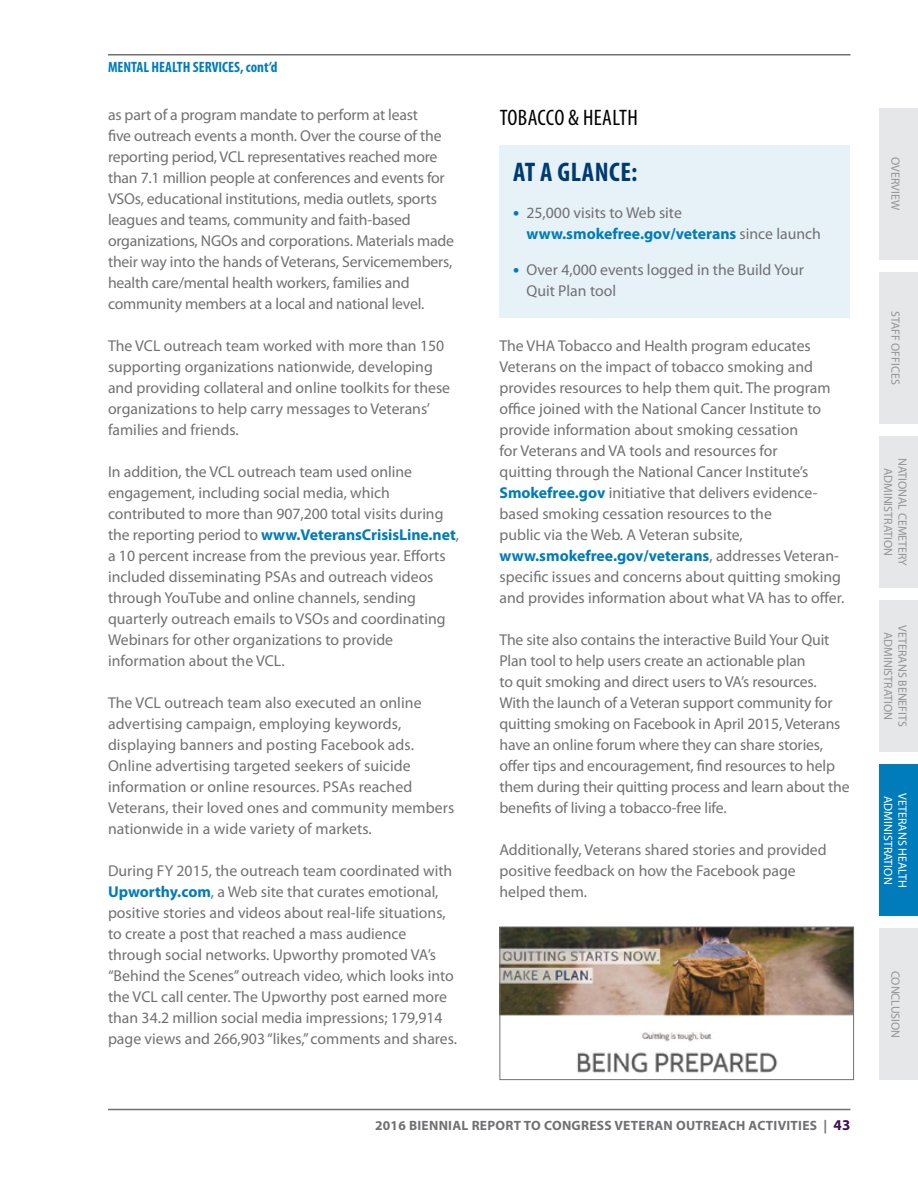
<style>
.page{position:relative;width:918px;height:1188px;background:#fff}
.page>*{position:absolute;margin:0;border:0;box-sizing:border-box;transform-origin:0 0}
.At_A_Glance{font:700 condensed 27px "Myriad Pro";letter-spacing:.02em;color:#003b70}
.t1{font:condensed 22.5px "Myriad Pro";letter-spacing:.02em;color:#000}
.Body{font:15.75px/21px "Myriad Pro";color:#717073}
.t2{font:700 condensed 15px "Myriad Pro";color:#007cba}
.t3{font:700 13.5px "Myriad Pro";letter-spacing:.02em;color:#717073}
.t4{font:12px/14.4px "Myriad Pro";color:#939598;text-align:center}
.t5{font:12px "Myriad Pro";color:#fff}
.s1{font-weight:700;color:#007cba}
.s2{font-weight:700;font-size:18px;color:#007cba}
.s3{font-size:15px;color:#3e1151}
</style>
<div class="page">
<hr style="left:108px;top:1109px;width:742px;height:1px;background:#717073">
<hr style="left:108px;top:54px;width:742px;height:2px;background:#717073">
<div style="left:879px;top:108px;width:39px;height:151px;background:#e6e7e8"></div>
<div style="left:879px;top:272px;width:39px;height:151px;background:#e6e7e8"></div>
<div style="left:879px;top:436px;width:39px;height:151px;background:#e6e7e8"></div>
<div style="left:879px;top:601px;width:39px;height:151px;background:#e6e7e8"></div>
<div style="left:879px;top:765px;width:39px;height:151px;background:#007cba"></div>
<div style="left:879px;top:929px;width:39px;height:151px;background:#e6e7e8"></div>
<img style="left:502px;top:929px;width:350px;height:144px">
<div style="left:500px;top:927px;width:354px;height:153px;border:1px solid #717073"></div>
<div style="left:500px;top:145px;width:350px;height:173px;background:#e6f2f8"></div>
<p class="t2" style="left:108px;top:57px;width:171px">MENTAL HEALTH SERVICES, cont’d</p>
<p class="Body" style="left:108px;top:104px;width:348px">as part of a program mandate to perform at least<br>five outreach events a month. Over the course of the reporting period, VCL representatives reached more than 7.1 million people at conferences and events for VSOs, educational institutions, media outlets, sports leagues and teams, community and faith-based organizations, NGOs and corporations. Materials made their way into the hands of Veterans, Servicemembers, health care/mental health workers, families and community members at a local and national level.</p>
<p class="Body" style="left:108px;top:335px;width:344px">The VCL outreach team worked with more than 150 supporting organizations nationwide, developing and providing collateral and online toolkits for these organizations to help carry messages to Veterans’ families and friends.</p>
<p class="Body" style="left:108px;top:461px;width:353px">In addition, the VCL outreach team used online engagement, including social media, which contributed to more than 907,200 total visits during the reporting period to <span class="s1">www.VeteransCrisisLine.net</span>, a 10 percent increase from the previous year. Efforts included disseminating PSAs and outreach videos through YouTube and online channels, sending quarterly outreach emails to VSOs and coordinating Webinars for other organizations to provide information about the VCL.</p>
<p class="Body" style="left:108px;top:692px;width:348px">The VCL outreach team also executed an online advertising campaign, employing keywords, displaying banners and posting Facebook ads.<br>Online advertising targeted seekers of suicide information or online resources. PSAs reached Veterans, their loved ones and community members nationwide in a wide variety of markets.</p>
<p class="Body" style="left:108px;top:860px;width:351px">During FY 2015, the outreach team coordinated with <span class="s1">Upworthy.com</span>, a Web site that curates emotional, positive stories and videos about real-life situations, to create a post that reached a mass audience through social networks. Upworthy promoted VA’s “Behind the Scenes” outreach video, which looks into the VCL call center. The Upworthy post earned more than 34.2 million social media impressions; 179,914 page views and 266,903 “likes,” comments and shares.</p>
<h3 class="t1" style="left:500px;top:104px;width:140px">TOBACCO &amp; HEALTH</h3>
<p class="At_A_Glance" style="left:513px;top:155px;width:126px">AT A GLANCE:</p>
<p class="Body" style="left:526px;top:202px;width:296px;text-indent:-14px"><span class="s2">•</span> 25,000 visits to Web site <span class="s1">www.smokefree.gov/veterans</span> since launch</p>
<p class="Body" style="left:526px;top:259px;width:279px;text-indent:-14px"><span class="s2">•</span> Over 4,000 events logged in the Build Your<br>Quit Plan tool</p>
<p class="Body" style="left:500px;top:335px;width:346px">The VHA Tobacco and Health program educates Veterans on the impact of tobacco smoking and provides resources to help them quit. The program office joined with the National Cancer Institute to provide information about smoking cessation<br>for Veterans and VA tools and resources for<br>quitting through the National Cancer Institute’s <span class="s1">Smokefree.gov</span> initiative that delivers evidence&shy;based smoking cessation resources to the<br>public via the Web. A Veteran subsite, <span class="s1">www.smokefree.gov/veterans</span>, addresses Veteran&shy;specific issues and concerns about quitting smoking and provides information about what VA has to offer.</p>
<p class="Body" style="left:500px;top:629px;width:352px">The site also contains the interactive Build Your Quit Plan tool to help users create an actionable plan<br>to quit smoking and direct users to VA’s resources.<br>With the launch of a Veteran support community for quitting smoking on Facebook in April 2015, Veterans have an online forum where they can share stories, offer tips and encouragement, find resources to help them during their quitting process and learn about the benefits of living a tobacco-free life.</p>
<p class="Body" style="left:500px;top:839px;width:329px">Additionally, Veterans shared stories and provided positive feedback on how the Facebook page helped them.</p>
<p class="t3" style="left:375px;top:1117px;width:477px">2016 BIENNIAL REPORT TO CONGRESS VETERAN OUTREACH ACTIVITIES | <span class="s3">43</span></p>
<p class="t4" style="left:903px;top:157px;width:55px;rotate:90deg">OVERVIEW</p>
<p class="t4" style="left:903px;top:311px;width:76px;rotate:90deg">STAFF OFFICES</p>
<p class="t4" style="left:910px;top:458px;width:110px;rotate:90deg">NATIONAL CEMETERY<br>ADMINISTRATION</p>
<p class="t4" style="left:910px;top:625px;width:103px;rotate:90deg">VETERANS BENEFITS<br>ADMINISTRATION</p>
<p class="t5" style="left:896px;top:796px;width:90px;rotate:90deg">ADMINISTRATION</p>
<p class="t5" style="left:910px;top:793px;width:96px;rotate:90deg">VETERANS HEALTH</p>
<p class="t4" style="left:903px;top:971px;width:69px;rotate:90deg">CONCLUSION</p>
</div>
